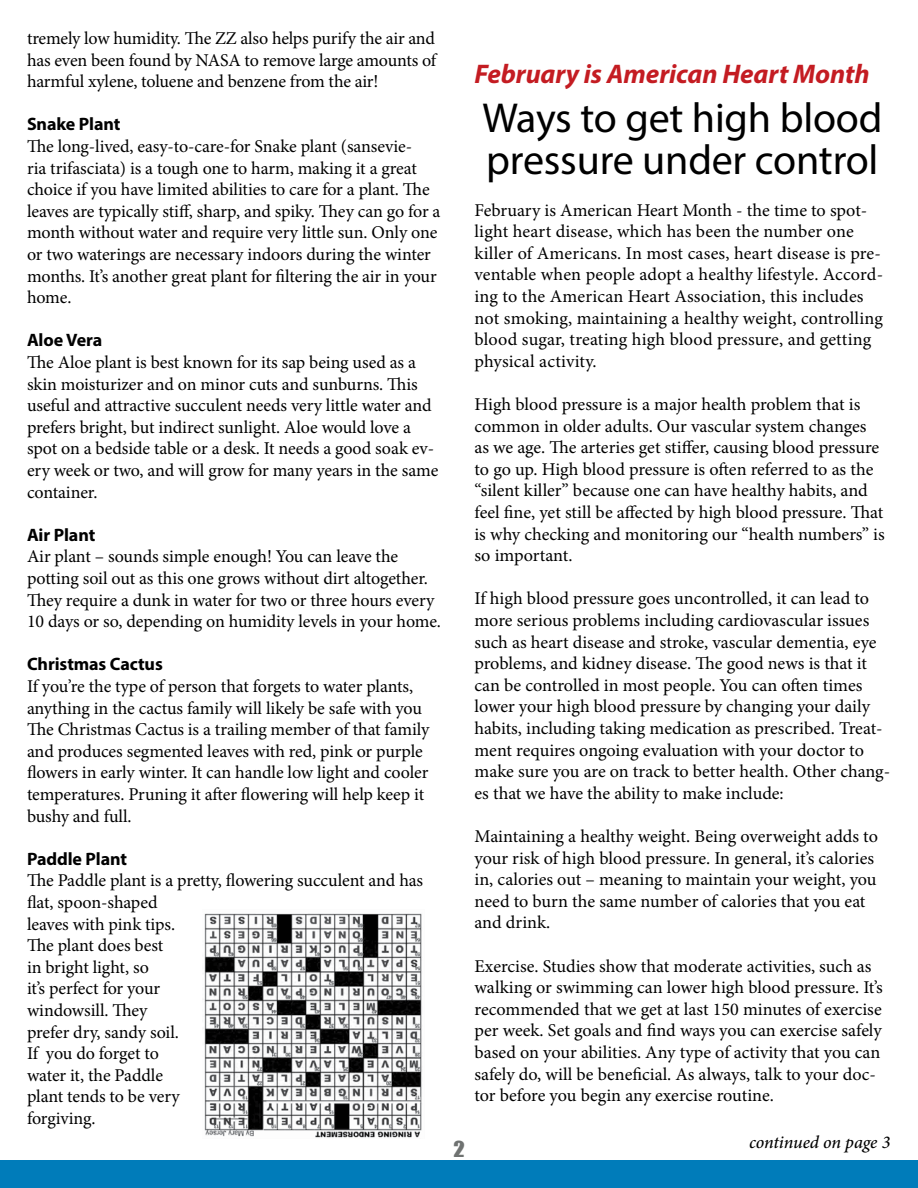
<style>
.page{position:relative;width:918px;height:1188px;background:#fff}
.page>*{position:absolute;margin:0;border:0;box-sizing:border-box;transform-origin:0 0}
.t1{font:42px/42px "Myriad Pro";letter-spacing:-.005em;color:#000}
.t2{font:italic 700 27px "Myriad Pro";letter-spacing:-.005em;color:#c41c22}
.t3{font:20.25px "Impact";color:#6f7271;scale:1.11 1}
.t4{font:18px/21.6px "Minion Pro";letter-spacing:-.005em;color:#000}
.t5{font:700 18px "Myriad Pro";letter-spacing:-.005em;color:#000}
.t6{font:italic 500 18px "Minion Pro";letter-spacing:-.01em;color:#000}
</style>
<div class="page">
<div style="left:0;top:1161px;width:918px;height:27px;background:#007cba"></div>
<img style="left:204px;top:913px;width:218px;height:225px">
<p class="t4" style="left:27px;top:27px;width:411px;text-align:justify">tremely low humidity. The ZZ also helps purify the air and has even been found by NASA to remove large amounts of harmful xylene, toluene and benzene from the air!</p>
<p class="t5" style="left:27px;top:113px;width:95px">Snake Plant</p>
<p class="t4" style="left:27px;top:135px;width:415px">The long-lived, easy-to-care-for Snake plant (sansevie-<br>ria trifasciata) is a tough one to harm, making it a great choice if you have limited abilities to care for a plant. The leaves are typically stiff, sharp, and spiky. They can go for a month without water and require very little sun. Only one or two waterings are necessary indoors during the winter months. It’s another great plant for filtering the air in your home.</p>
<p class="t5" style="left:27px;top:329px;width:77px">Aloe Vera</p>
<p class="t4" style="left:27px;top:351px;width:413px">The Aloe plant is best known for its sap being used as a skin moisturizer and on minor cuts and sunburns. This useful and attractive succulent needs very little water and prefers bright, but indirect sunlight. Aloe would love a spot on a bedside table or a desk. It needs a good soak ev&shy;ery week or two, and will grow for many years in the same container.</p>
<p class="t5" style="left:27px;top:523px;width:70px">Air Plant</p>
<p class="t4" style="left:27px;top:546px;width:416px">Air plant – sounds simple enough! You can leave the potting soil out as this one grows without dirt altogether.<br>They require a dunk in water for two or three hours every 10 days or so, depending on humidity levels in your home.</p>
<p class="t5" style="left:27px;top:653px;width:137px">Christmas Cactus</p>
<p class="t4" style="left:27px;top:675px;width:404px">If you’re the type of person that forgets to water plants, anything in the cactus family will likely be safe with you The Christmas Cactus is a trailing member of that family and produces segmented leaves with red, pink or purple flowers in early winter. It can handle low light and cooler temperatures. Pruning it after flowering will help keep it bushy and full.</p>
<p class="t5" style="left:27px;top:847px;width:102px">Paddle Plant</p>
<p class="t4" style="left:27px;top:870px;width:398px">The Paddle plant is a pretty, flowering succulent and has flat, spoon-shaped<br>leaves with pink tips.<br>The plant does best<br>in bright light, so<br>it’s perfect for your<br>windowsill. They<br>prefer dry, sandy soil.<br>If you do forget to<br>water it, the Paddle<br>plant tends to be very<br>forgiving.</p>
<p class="t3" style="left:453px;top:1134px;width:12px">2</p>
<h2 class="t2" style="left:475px;top:56px;width:397px">February is American Heart Month</h2>
<h1 class="t1" style="left:482px;top:97px;width:402px">Ways to get high blood pressure under control</h1>
<p class="t4" style="left:475px;top:199px;width:410px">February is American Heart Month - the time to spot&shy;light heart disease, which has been the number one killer of Americans. In most cases, heart disease is pre&shy;ventable when people adopt a healthy lifestyle. Accord&shy;ing to the American Heart Association, this includes not smoking, maintaining a healthy weight, controlling blood sugar, treating high blood pressure, and getting physical activity.</p>
<p class="t4" style="left:475px;top:393px;width:412px">High blood pressure is a major health problem that is common in older adults. Our vascular system changes as we age. The arteries get stiffer, causing blood pressure to go up. High blood pressure is often referred to as the “silent killer” because one can have healthy habits, and feel fine, yet still be affected by high blood pressure. That is why checking and monitoring our “health numbers” is so important.</p>
<p class="t4" style="left:475px;top:588px;width:417px">If high blood pressure goes uncontrolled, it can lead to more serious problems including cardiovascular issues such as heart disease and stroke, vascular dementia, eye problems, and kidney disease. The good news is that it can be controlled in most people. You can often times lower your high blood pressure by changing your daily habits, including taking medication as prescribed. Treat&shy;ment requires ongoing evaluation with your doctor to make sure you are on track to better health. Other chang&shy;es that we have the ability to make include:</p>
<p class="t4" style="left:475px;top:825px;width:405px">Maintaining a healthy weight. Being overweight adds to your risk of high blood pressure. In general, it’s calories in, calories out – meaning to maintain your weight, you need to burn the same number of calories that you eat and drink.</p>
<p class="t4" style="left:475px;top:955px;width:410px">Exercise. Studies show that moderate activities, such as walking or swimming can lower high blood pressure. It’s recommended that we get at last 150 minutes of exercise per week. Set goals and find ways you can exercise safely based on your abilities. Any type of activity that you can safely do, will be beneficial. As always, talk to your doc&shy;tor before you begin any exercise routine.</p>
<p class="t6" style="left:749px;top:1130px;width:143px">continued on page 3</p>
</div>
